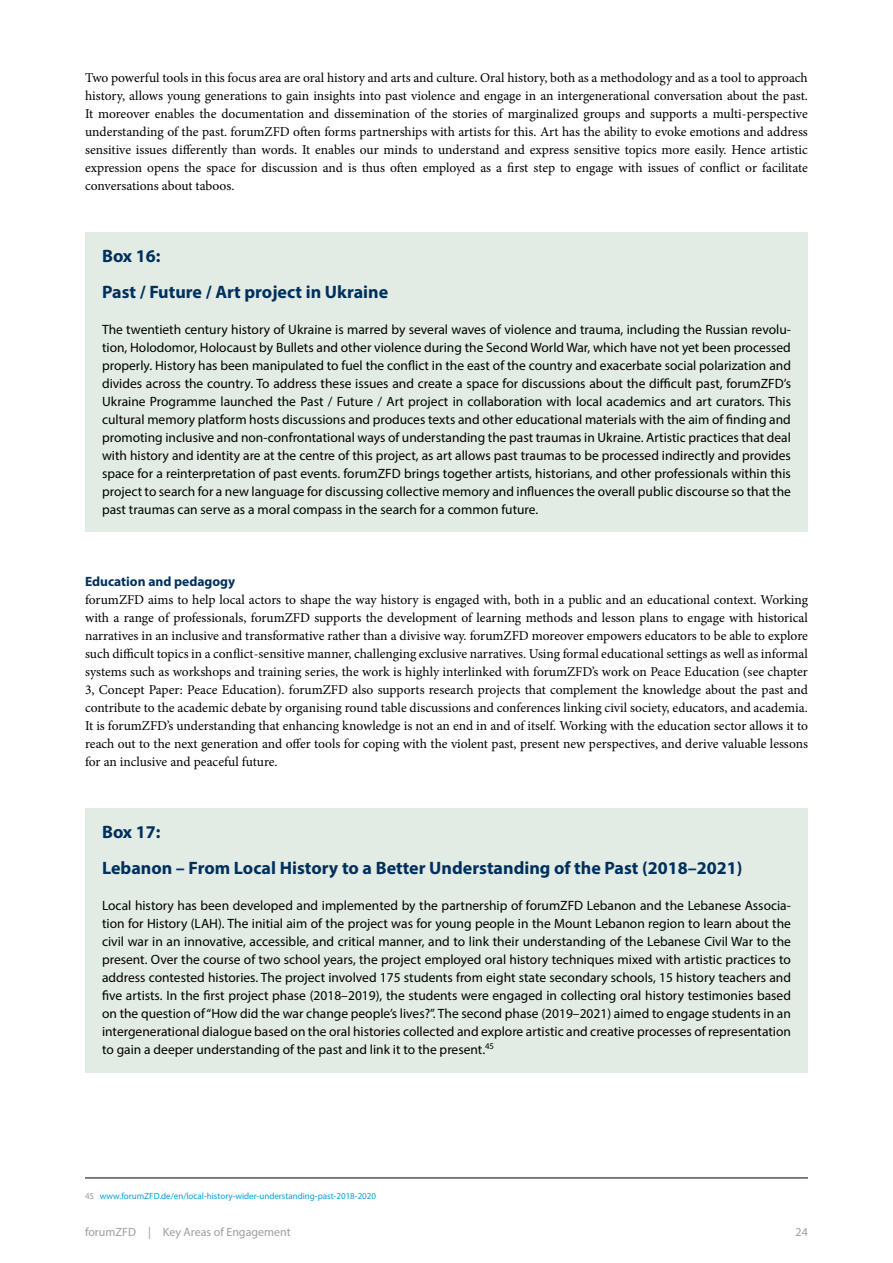
<style>
.page{position:relative;width:893px;height:1263px;background:#fff}
.page>*{position:absolute;margin:0;border:0;box-sizing:border-box;transform-origin:0 0}
.Uebungskasten_Headli{font:700 18px "Myriad Pro";color:#00305d}
.Uebungskasten_Text{font:13.5px/18px "Myriad Pro";color:#000;text-align:justify}
.Fließtext_normal{font:13.5px/18px "Minion Pro";color:#000;text-align:justify}
.Head_3{font:700 13.5px "Myriad Pro";color:#00305d}
.t1{font:12px "Myriad Pro";color:#9d9d9c}
.Fussnoten{font:9px "Myriad Pro";color:#009fe3}
.s1{color:#9d9d9c}
</style>
<div class="page">
<div style="left:85px;top:232px;width:723px;height:49px;background:#e3ece4"></div>
<div style="left:85px;top:268px;width:723px;height:49px;background:#e3ece4"></div>
<div style="left:85px;top:308px;width:723px;height:224px;background:#e3ece4"></div>
<div style="left:85px;top:808px;width:723px;height:49px;background:#e3ece4"></div>
<div style="left:85px;top:844px;width:723px;height:49px;background:#e3ece4"></div>
<div style="left:85px;top:884px;width:723px;height:188px;background:#e3ece4"></div>
<hr style="left:85px;top:1178px;width:723px;height:1px;background:#000">
<p class="Fließtext_normal" style="left:85px;top:69px;width:724px">Two powerful tools in this focus area are oral history and arts and culture. Oral history, both as a methodology and as a tool to approach history, allows young generations to gain insights into past violence and engage in an intergenerational conversation about the past.<br>It moreover enables the documentation and dissemination of the stories of marginalized groups and supports a multi-perspective understanding of the past. forumZFD often forms partnerships with artists for this. Art has the ability to evoke emotions and address sensitive issues differently than words. It enables our minds to understand and express sensitive topics more easily. Hence artistic expression opens the space for discussion and is thus often employed as a first step to engage with issues of conflict or facilitate conversations about taboos.</p>
<p class="Uebungskasten_Headli" style="left:102px;top:244px;width:60px">Box 16:</p>
<p class="Uebungskasten_Headli" style="left:102px;top:280px;width:288px">Past / Future / Art project in Ukraine</p>
<p class="Uebungskasten_Text" style="left:102px;top:320px;width:690px">The twentieth century history of Ukraine is marred by several waves of violence and trauma, including the Russian revolu&shy;tion, Holodomor, Holocaust by Bullets and other violence during the Second World War, which have not yet been processed properly. History has been manipulated to fuel the conflict in the east of the country and exacerbate social polarization and divides across the country. To address these issues and create a space for discussions about the difficult past, forumZFD’s Ukraine Programme launched the Past / Future / Art project in collaboration with local academics and art curators. This cultural memory platform hosts discussions and produces texts and other educational materials with the aim of finding and promoting inclusive and non-confrontational ways of understanding the past traumas in Ukraine. Artistic practices that deal with history and identity are at the centre of this project, as art allows past traumas to be processed indirectly and provides space for a reinterpretation of past events. forumZFD brings together artists, historians, and other professionals within this project to search for a new language for discussing collective memory and influences the overall public discourse so that the past traumas can serve as a moral compass in the search for a common future.</p>
<p class="Head_3" style="left:85px;top:572px;width:152px">Education and pedagogy</p>
<p class="Fließtext_normal" style="left:85px;top:591px;width:724px">forumZFD aims to help local actors to shape the way history is engaged with, both in a public and an educational context. Working with a range of professionals, forumZFD supports the development of learning methods and lesson plans to engage with historical narratives in an inclusive and transformative rather than a divisive way. forumZFD moreover empowers educators to be able to explore such difficult topics in a conflict-sensitive manner, challenging exclusive narratives. Using formal educational settings as well as informal systems such as workshops and training series, the work is highly interlinked with forumZFD’s work on Peace Education (see chapter 3, Concept Paper: Peace Education). forumZFD also supports research projects that complement the knowledge about the past and contribute to the academic debate by organising round table discussions and conferences linking civil society, educators, and academia.<br>It is forumZFD’s understanding that enhancing knowledge is not an end in and of itself. Working with the education sector allows it to reach out to the next generation and offer tools for coping with the violent past, present new perspectives, and derive valuable lessons for an inclusive and peaceful future.</p>
<p class="Uebungskasten_Headli" style="left:102px;top:820px;width:60px">Box 17:</p>
<p class="Uebungskasten_Headli" style="left:102px;top:856px;width:642px">Lebanon – From Local History to a Better Understanding of the Past (2018–2021)</p>
<p class="Uebungskasten_Text" style="left:102px;top:896px;width:690px">Local history has been developed and implemented by the partnership of forumZFD Lebanon and the Lebanese Associa&shy;tion for History (LAH). The initial aim of the project was for young people in the Mount Lebanon region to learn about the civil war in an innovative, accessible, and critical manner, and to link their understanding of the Lebanese Civil War to the present. Over the course of two school years, the project employed oral history techniques mixed with artistic practices to address contested histories. The project involved 175 students from eight state secondary schools, 15 history teachers and five artists. In the first project phase (2018–2019), the students were engaged in collecting oral history testimonies based on the question of “How did the war change people’s lives?”. The second phase (2019–2021) aimed to engage students in an intergenerational dialogue based on the oral histories collected and explore artistic and creative processes of representation to gain a deeper understanding of the past and link it to the present.<sup>45</sup></p>
<p class="Fussnoten" style="left:85px;top:1190px;width:293px"><span class="s1">45</span> www.forumZFD.de/en/local-history-wider-understanding-past-2018-2020</p>
<p class="t1" style="left:85px;top:1224px;width:207px">forumZFD | Key Areas of Engagement</p>
<p class="t1" style="left:796px;top:1224px;width:14px">24</p>
</div>
